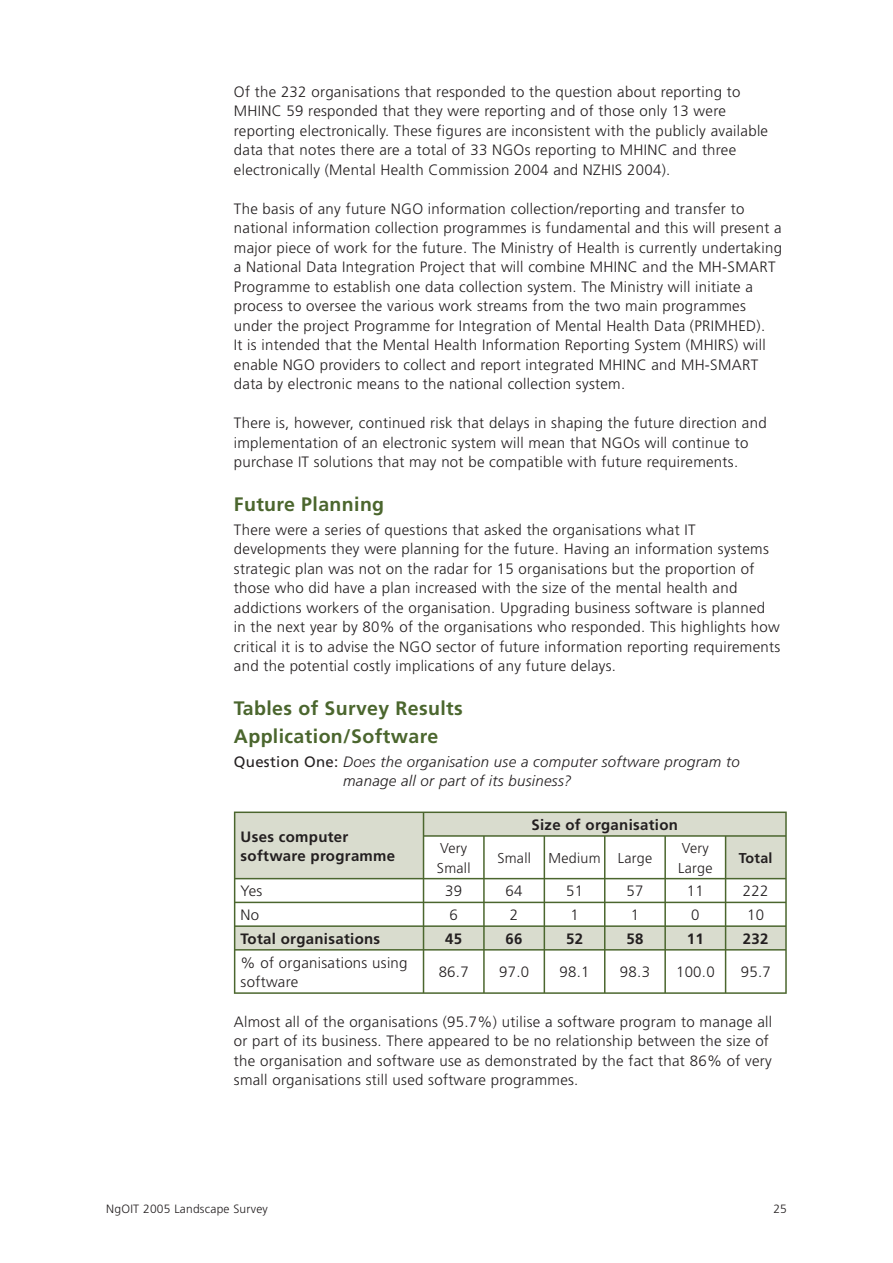
<style>
.page{position:relative;width:893px;height:1263px;background:#fff}
.page>*{position:absolute;margin:0;border:0;box-sizing:border-box;transform-origin:0 0}
.t1{font:700 19.5px/28.2px "Frutiger";letter-spacing:.02em;color:#4b662e}
.t2{font:300 15px/19.5px "Frutiger";letter-spacing:.02em;color:#231f20}
.t3{font:italic 300 15px/19.5px "Frutiger";letter-spacing:.02em;color:#231f20}
.t4{font:700 15px/19.5px "Frutiger";letter-spacing:.02em;color:#231f20}
.t5{font:300 14.25px/19.5px "Frutiger";letter-spacing:.02em;color:#231f20}
.t6{font:700 14.25px "Frutiger";letter-spacing:.02em;color:#231f20}
.t7{font:300 12px "Frutiger";letter-spacing:.02em;color:#231f20}
.s1{font-weight:400;font-style:normal}
</style>
<div class="page">
<svg style="left:235px;top:813px;width:550px;height:136px;fill:#d9dcce"></svg>
<hr style="left:234px;top:812px;width:189px;height:1px;background:#4b662e">
<svg style="left:234px;top:813px;width:1px;height:23px"></svg>
<hr style="left:423px;top:812px;width:61px;height:1px;background:#4b662e">
<svg style="left:423px;top:813px;width:1px;height:22px"></svg>
<hr style="left:484px;top:812px;width:303px;height:1px;background:#4b662e">
<hr style="left:785px;top:813px;width:2px;height:22px;background:#4b662e">
<hr style="left:234px;top:836px;width:1px;height:42px;background:#4b662e">
<hr style="left:423px;top:835px;width:61px;height:2px;background:#4b662e">
<hr style="left:423px;top:837px;width:1px;height:41px;background:#4b662e">
<hr style="left:484px;top:835px;width:60px;height:2px;background:#4b662e">
<hr style="left:483px;top:837px;width:2px;height:41px;background:#4b662e">
<hr style="left:544px;top:835px;width:61px;height:2px;background:#4b662e">
<hr style="left:544px;top:837px;width:1px;height:41px;background:#4b662e">
<hr style="left:605px;top:835px;width:60px;height:2px;background:#4b662e">
<hr style="left:604px;top:837px;width:1px;height:41px;background:#4b662e">
<hr style="left:665px;top:835px;width:60px;height:2px;background:#4b662e">
<hr style="left:664px;top:837px;width:2px;height:41px;background:#4b662e">
<hr style="left:725px;top:835px;width:62px;height:2px;background:#4b662e">
<hr style="left:725px;top:837px;width:1px;height:41px;background:#4b662e">
<hr style="left:785px;top:837px;width:2px;height:41px;background:#4b662e">
<hr style="left:234px;top:878px;width:553px;height:1px;background:#4b662e">
<hr style="left:483px;top:879px;width:2px;height:23px;background:#4b662e">
<hr style="left:664px;top:879px;width:2px;height:23px;background:#4b662e">
<hr style="left:785px;top:879px;width:2px;height:23px;background:#4b662e">
<hr style="left:234px;top:902px;width:189px;height:1px;background:#4b662e">
<hr style="left:423px;top:902px;width:61px;height:1px;background:#4b662e">
<hr style="left:484px;top:902px;width:60px;height:1px;background:#4b662e">
<hr style="left:483px;top:903px;width:2px;height:22px;background:#4b662e">
<hr style="left:544px;top:902px;width:61px;height:1px;background:#4b662e">
<hr style="left:605px;top:902px;width:60px;height:1px;background:#4b662e">
<hr style="left:665px;top:902px;width:60px;height:1px;background:#4b662e">
<hr style="left:664px;top:903px;width:2px;height:22px;background:#4b662e">
<hr style="left:725px;top:902px;width:62px;height:1px;background:#4b662e">
<hr style="left:785px;top:903px;width:2px;height:22px;background:#4b662e">
<hr style="left:234px;top:925px;width:189px;height:2px;background:#4b662e">
<svg style="left:234px;top:879px;width:1px;height:70px"></svg>
<hr style="left:423px;top:925px;width:61px;height:2px;background:#4b662e">
<svg style="left:423px;top:879px;width:1px;height:70px"></svg>
<hr style="left:484px;top:925px;width:60px;height:2px;background:#4b662e">
<hr style="left:483px;top:927px;width:2px;height:22px;background:#4b662e">
<hr style="left:544px;top:925px;width:61px;height:2px;background:#4b662e">
<svg style="left:544px;top:879px;width:1px;height:70px"></svg>
<hr style="left:605px;top:925px;width:60px;height:2px;background:#4b662e">
<svg style="left:604px;top:879px;width:1px;height:70px"></svg>
<hr style="left:665px;top:925px;width:60px;height:2px;background:#4b662e">
<hr style="left:664px;top:927px;width:2px;height:22px;background:#4b662e">
<hr style="left:725px;top:925px;width:62px;height:2px;background:#4b662e">
<svg style="left:725px;top:879px;width:1px;height:70px"></svg>
<hr style="left:785px;top:927px;width:2px;height:22px;background:#4b662e">
<hr style="left:234px;top:949px;width:189px;height:2px;background:#4b662e">
<hr style="left:234px;top:951px;width:1px;height:41px;background:#4b662e">
<hr style="left:423px;top:949px;width:61px;height:2px;background:#4b662e">
<hr style="left:423px;top:951px;width:1px;height:41px;background:#4b662e">
<hr style="left:484px;top:949px;width:60px;height:2px;background:#4b662e">
<hr style="left:483px;top:951px;width:2px;height:41px;background:#4b662e">
<hr style="left:544px;top:949px;width:61px;height:2px;background:#4b662e">
<hr style="left:544px;top:951px;width:1px;height:41px;background:#4b662e">
<hr style="left:605px;top:949px;width:60px;height:2px;background:#4b662e">
<hr style="left:604px;top:951px;width:1px;height:41px;background:#4b662e">
<hr style="left:665px;top:949px;width:60px;height:2px;background:#4b662e">
<hr style="left:664px;top:951px;width:2px;height:41px;background:#4b662e">
<hr style="left:725px;top:949px;width:62px;height:2px;background:#4b662e">
<hr style="left:725px;top:951px;width:1px;height:41px;background:#4b662e">
<hr style="left:785px;top:951px;width:2px;height:41px;background:#4b662e">
<hr style="left:234px;top:992px;width:491px;height:2px;background:#4b662e">
<hr style="left:725px;top:992px;width:62px;height:2px;background:#4b662e">
<p class="t2" style="left:234px;top:83px;width:536px">Of the 232 organisations that responded to the question about reporting to MHINC 59 responded that they were reporting and of those only 13 were reporting electronically. These figures are inconsistent with the publicly available data that notes there are a total of 33 NGOs reporting to MHINC and three electronically (Mental Health Commission 2004 and NZHIS 2004).</p>
<p class="t2" style="left:234px;top:200px;width:550px">The basis of any future NGO information collection/reporting and transfer to national information collection programmes is fundamental and this will present a major piece of work for the future. The Ministry of Health is currently undertaking a National Data Integration Project that will combine MHINC and the MH-SMART Programme to establish one data collection system. The Ministry will initiate a process to oversee the various work streams from the two main programmes under the project Programme for Integration of Mental Health Data (PRIMHED).<br>It is intended that the Mental Health Information Reporting System (MHIRS) will enable NGO providers to collect and report integrated MHINC and MH-SMART data by electronic means to the national collection system.</p>
<p class="t2" style="left:234px;top:414px;width:534px">There is, however, continued risk that delays in shaping the future direction and implementation of an electronic system will mean that NGOs will continue to purchase IT solutions that may not be compatible with future requirements.</p>
<h1 class="t1" style="left:234px;top:491px;width:152px">Future Planning</h1>
<p class="t2" style="left:234px;top:521px;width:548px">There were a series of questions that asked the organisations what IT developments they were planning for the future. Having an information systems strategic plan was not on the radar for 15 organisations but the proportion of those who did have a plan increased with the size of the mental health and addictions workers of the organisation. Upgrading business software is planned in the next year by 80% of the organisations who responded. This highlights how critical it is to advise the NGO sector of future information reporting requirements and the potential costly implications of any future delays.</p>
<h1 class="t1" style="left:234px;top:695px;width:230px">Tables of Survey Results<br>Application/Software</h1>
<p class="t3" style="left:343px;top:753px;width:398px;text-indent:-109px"><span class="s1">Question One:</span> Does the organisation use a computer software program to manage all or part of its business?</p>
<p class="t4" style="left:241px;top:828px;width:156px">Uses computer software programme</p>
<p class="t4" style="left:531px;top:816px;width:148px">Size of organisation</p>
<p class="t5" style="left:437px;top:840px;width:35px">Very<br>Small</p>
<p class="t5" style="left:497px;top:849px;width:156px">Small Medium Large</p>
<p class="t5" style="left:678px;top:840px;width:36px">Very<br>Large</p>
<p class="t6" style="left:739px;top:852px;width:35px">Total</p>
<p class="t2" style="left:241px;top:883px;width:23px">Yes</p>
<p class="t2" style="left:445px;top:883px;width:18px">39</p>
<p class="t2" style="left:506px;top:883px;width:18px">64</p>
<p class="t2" style="left:566px;top:883px;width:18px">51</p>
<p class="t2" style="left:626px;top:883px;width:18px">57</p>
<p class="t2" style="left:687px;top:883px;width:18px">11</p>
<p class="t2" style="left:743px;top:883px;width:27px">222</p>
<p class="t2" style="left:241px;top:906px;width:20px">No</p>
<p class="t2" style="left:449px;top:906px;width:10px">6</p>
<p class="t2" style="left:510px;top:906px;width:10px">2</p>
<p class="t2" style="left:570px;top:906px;width:10px">1</p>
<p class="t2" style="left:631px;top:906px;width:10px">1</p>
<p class="t2" style="left:691px;top:906px;width:10px">0</p>
<p class="t2" style="left:747px;top:906px;width:18px">10</p>
<p class="t4" style="left:241px;top:930px;width:141px">Total organisations</p>
<p class="t4" style="left:445px;top:930px;width:18px">45</p>
<p class="t4" style="left:506px;top:930px;width:18px">66</p>
<p class="t4" style="left:566px;top:930px;width:18px">52</p>
<p class="t4" style="left:626px;top:930px;width:18px">58</p>
<p class="t4" style="left:687px;top:930px;width:18px">11</p>
<p class="t4" style="left:743px;top:930px;width:27px">232</p>
<p class="t2" style="left:241px;top:954px;width:168px">% of organisations using software</p>
<p class="t2" style="left:439px;top:964px;width:32px">86.7</p>
<p class="t2" style="left:499px;top:964px;width:32px">97.0</p>
<p class="t2" style="left:559px;top:964px;width:32px">98.1</p>
<p class="t2" style="left:620px;top:964px;width:32px">98.3</p>
<p class="t2" style="left:676px;top:964px;width:40px">100.0</p>
<p class="t2" style="left:741px;top:964px;width:32px">95.7</p>
<p class="t2" style="left:234px;top:1013px;width:540px">Almost all of the organisations (95.7%) utilise a software program to manage all or part of its business. There appeared to be no relationship between the size of the organisation and software use as demonstrated by the fact that 86% of very small organisations still used software programmes.</p>
<p class="t7" style="left:106px;top:1204px;width:163px">NgOIT 2005 Landscape Survey</p>
<p class="t7" style="left:773px;top:1204px;width:15px">25</p>
</div>
